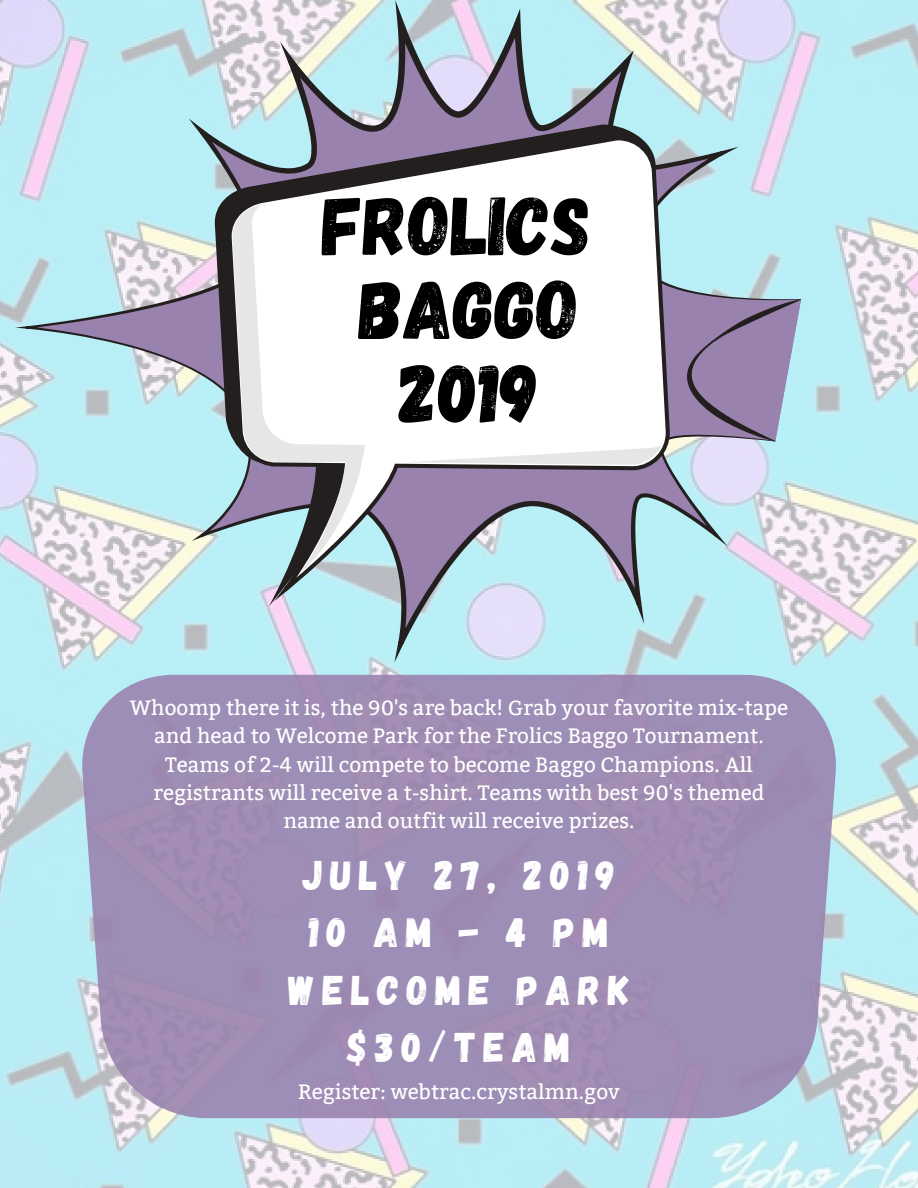
<style>
.page{position:relative;width:918px;height:1188px;background:#fff}
.page>*{position:absolute;margin:0;border:0;box-sizing:border-box;transform-origin:0 0}
.t1{font:82.8px/83.7px "Gagalin";color:#000;text-align:center}
.t2{font:41.4px/57.3px "Gagalin";letter-spacing:.175em;color:#fff;text-align:center}
.t3{font:20.7px/28.2px "Bitter";color:#fff;text-align:center}
</style>
<div class="page">
<img style="left:0;top:0;width:918px;height:1188px">
<div style="left:81px;top:675px;width:756px;height:443px;background:#9c8eb6"></div>
<svg style="left:15px;top:0;width:786px;height:662px;background:#c0dbe6"></svg>
<svg style="left:683px;top:299px;width:118px;height:142px;background:#9487ab"></svg>
<svg style="left:214px;top:124px;width:442px;height:483px;background:#91a1b1"></svg>
<svg style="left:228px;top:136px;width:442px;height:465px"></svg>
<svg style="left:232px;top:204px;width:133px;height:369px"></svg>
<svg style="left:404px;top:445px;width:258px;height:20px"></svg>
<h1 class="t1" style="left:322px;top:180px;width:270px">FROLICS<br>BAGGO<br>2019</h1>
<p class="t3" style="left:130px;top:694px;width:660px">Whoomp there it is, the 90's are back! Grab your favorite mix-tape and head to Welcome Park for the Frolics Baggo Tournament.<br>Teams of 2-4 will compete to become Baggo Champions. All registrants will receive a t-shirt. Teams with best 90's themed name and outfit will receive prizes.</p>
<h2 class="t2" style="left:289px;top:845px;width:342px">JULY 27, 2019<br>10AM-4PM<br>WELCOME PARK $30/TEAM</h2>
<p class="t3" style="left:298px;top:1078px;width:323px">Register: webtrac.crystalmn.gov</p>
</div>
